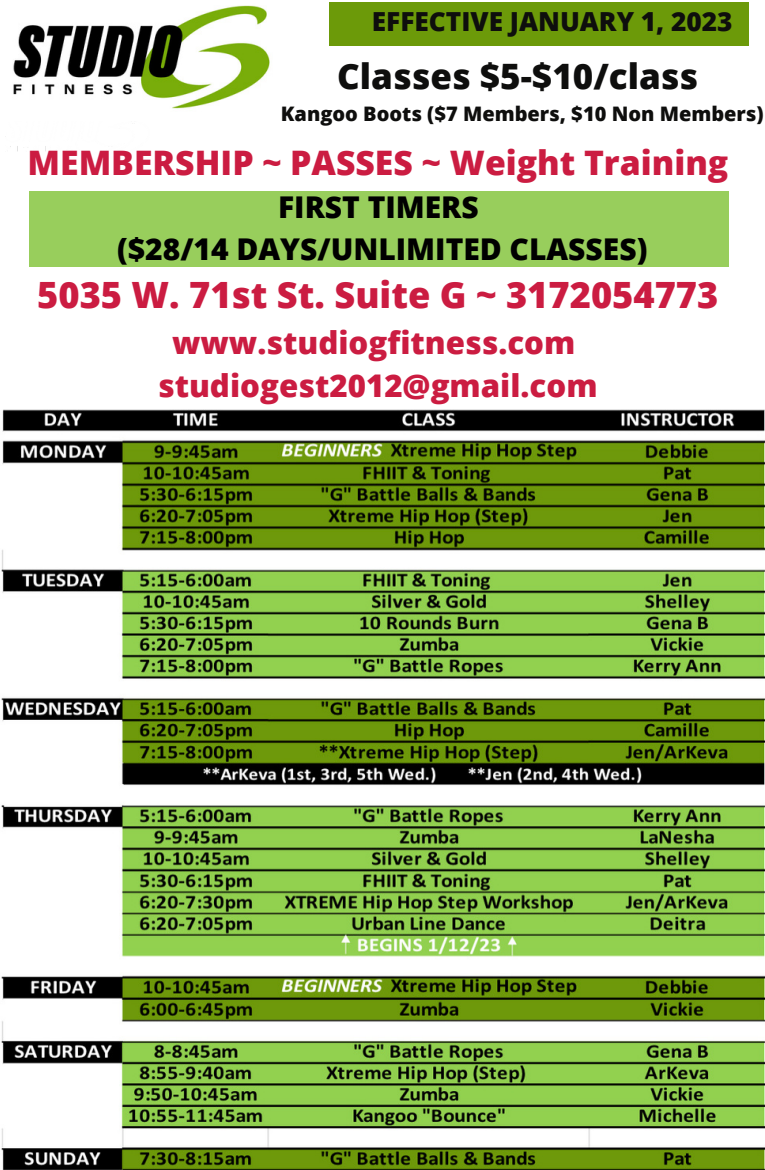
<style>
.page{position:relative;width:765px;height:1170px;background:#fff}
.page>*{position:absolute;margin:0;border:0;box-sizing:border-box;transform-origin:0 0}
.t1{font:800 36.25px "Open Sans";color:#cb1c41}
.t2{font:800 35px "Open Sans";color:#0e0e0d}
.t3{font:800 33.75px "Open Sans";color:#cb1c41}
.t4{font:800 31.25px/43.1px "Open Sans";color:#cb1c41;text-align:center}
.t5{font:800 30px/41.2px "Open Sans";color:#000;text-align:center}
.t6{font:800 26.25px "Open Sans";color:#0e0e0d}
.t7{font:800 20px "Open Sans";color:#0e0e0d}
</style>
<div class="page">
<img style="left:13px;top:5px;width:257px;height:104px">
<div style="left:330px;top:2px;width:419px;height:43px;background:#6c9a09"></div>
<img style="left:1px;top:410px;width:764px;height:760px">
<div style="left:29px;top:191px;width:700px;height:75px;background:#98ce5c"></div>
<p class="t6" style="left:372px;top:3px;width:362px">EFFECTIVE JANUARY 1, 2023</p>
<p class="t2" style="left:337px;top:52px;width:362px">Classes $5-$10/class</p>
<p class="t7" style="left:281px;top:100px;width:484px">Kangoo Boots ($7 Members, $10 Non Members)</p>
<p class="t3" style="left:28px;top:139px;width:702px">MEMBERSHIP ~ PASSES ~ Weight Training</p>
<p class="t5" style="left:117px;top:186px;width:532px">FIRST TIMERS<br>($28/14 DAYS/UNLIMITED CLASSES)</p>
<p class="t1" style="left:37px;top:270px;width:683px">5035 W. 71st St. Suite G ~ 3172054773</p>
<p class="t4" style="left:158px;top:320px;width:441px">www.studiogfitness.com studiogest2012@gmail.com</p>
</div>
